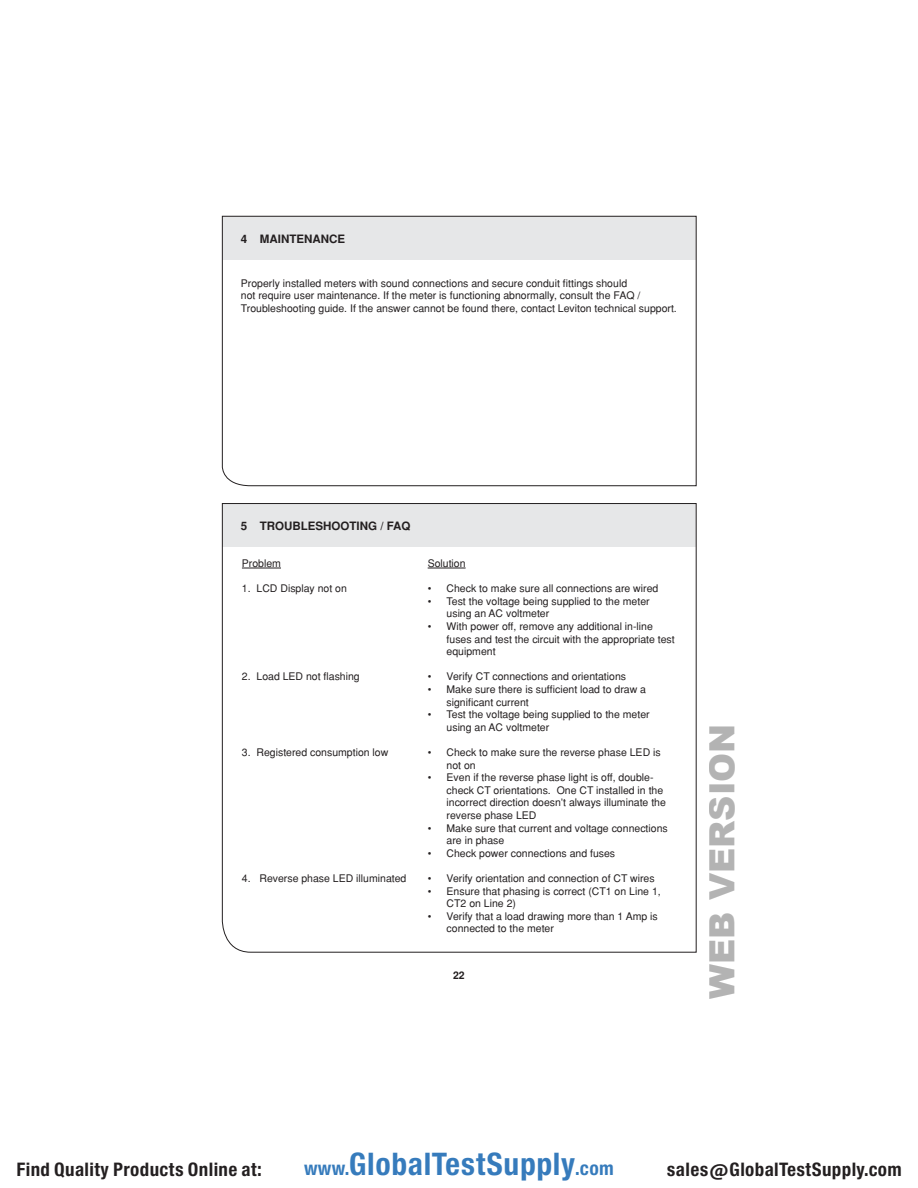
<style>
.page{position:relative;width:918px;height:1188px;background:#fff}
.page>*{position:absolute;margin:0;border:0;box-sizing:border-box;transform-origin:0 0}
.t1{font:900 34.95px "Arial";color:rgb(0 0 0/.3)}
.t2{font:29.7px "Europa Gro Nr 2 SBOP Bol Con";letter-spacing:.02em;color:#367bbc}
.t3{font:17.85px "Europa Gro Nr 2 SBOP Bol Con";letter-spacing:.02em;color:#231f20}
.t4{font:700 11.55px "Helvetica";color:#231f20}
.t5{font:10.5px/12.6px "Helvetica";color:#231f20}
.t6{font:700 10.5px "Helvetica";color:#231f20}
.s1{font-size:18.3px}
</style>
<div class="page">
<svg style="left:222px;top:216px;width:475px;height:270px"></svg>
<svg style="left:222px;top:503px;width:475px;height:450px"></svg>
<hr style="left:428px;top:568px;width:38px;height:1px;background:#231f20">
<hr style="left:242px;top:568px;width:39px;height:1px;background:#231f20">
<p class="t4" style="left:241px;top:233px;width:106px">4 MAINTENANCE</p>
<p class="t5" style="left:241px;top:277px;width:438px">Properly installed meters with sound connections and secure conduit fittings should<br>not require user maintenance. If the meter is functioning abnormally, consult the FAQ /<br>Troubleshooting guide. If the answer cannot be found there, contact Leviton technical support.</p>
<p class="t4" style="left:241px;top:520px;width:171px">5 TROUBLESHOOTING / FAQ</p>
<p class="t5" style="left:242px;top:558px;width:41px">Problem</p>
<p class="t5" style="left:242px;top:583px;width:107px">1. LCD Display not on</p>
<p class="t5" style="left:242px;top:671px;width:119px">2. Load LED not flashing</p>
<p class="t5" style="left:242px;top:747px;width:148px">3. Registered consumption low</p>
<p class="t5" style="left:242px;top:873px;width:166px">4. Reverse phase LED illuminated</p>
<p class="t5" style="left:428px;top:558px;width:39px">Solution</p>
<p class="t5" style="left:428px;top:583px;width:232px">• Check to make sure all connections are wired</p>
<p class="t5" style="left:447px;top:595px;width:205px;text-indent:-19px">• Test the voltage being supplied to the meter using an AC voltmeter</p>
<p class="t5" style="left:447px;top:621px;width:230px;text-indent:-19px">• With power off, remove any additional in-line fuses and test the circuit with the appropriate test equipment</p>
<p class="t5" style="left:428px;top:671px;width:200px">• Verify CT connections and orientations</p>
<p class="t5" style="left:447px;top:684px;width:201px;text-indent:-19px">• Make sure there is sufficient load to draw a significant current</p>
<p class="t5" style="left:447px;top:709px;width:205px;text-indent:-19px">• Test the voltage being supplied to the meter using an AC voltmeter</p>
<p class="t5" style="left:447px;top:747px;width:216px;text-indent:-19px">• Check to make sure the reverse phase LED is not on</p>
<p class="t5" style="left:447px;top:772px;width:221px;text-indent:-19px">• Even if the reverse phase light is off, double&shy;check CT orientations. One CT installed in the incorrect direction doesn’t always illuminate the reverse phase LED</p>
<p class="t5" style="left:447px;top:822px;width:223px;text-indent:-19px">• Make sure that current and voltage connections are in phase</p>
<p class="t5" style="left:428px;top:847px;width:189px">• Check power connections and fuses</p>
<p class="t5" style="left:428px;top:873px;width:229px">• Verify orientation and connection of CT wires</p>
<p class="t5" style="left:447px;top:885px;width:216px;text-indent:-19px">• Ensure that phasing is correct (CT1 on Line 1,<br>CT2 on Line 2)</p>
<p class="t5" style="left:447px;top:910px;width:213px;text-indent:-19px">• Verify that a load drawing more than 1 Amp is connected to the meter</p>
<p class="t6" style="left:453px;top:970px;width:13px">22</p>
<h1 class="t1" style="left:697px;top:999px;width:277px;rotate:-90deg">WEB VERSION</h1>
<h3 class="t3" style="left:16px;top:1159px;width:247px">Find Quality Products Online at:</h3>
<h2 class="t2" style="left:304px;top:1147px;width:311px"><span class="s1">www.</span>GlobalTestSupply<span class="s1">.com</span></h2>
<h3 class="t3" style="left:667px;top:1159px;width:236px">sales@GlobalTestSupply.com</h3>
</div>
